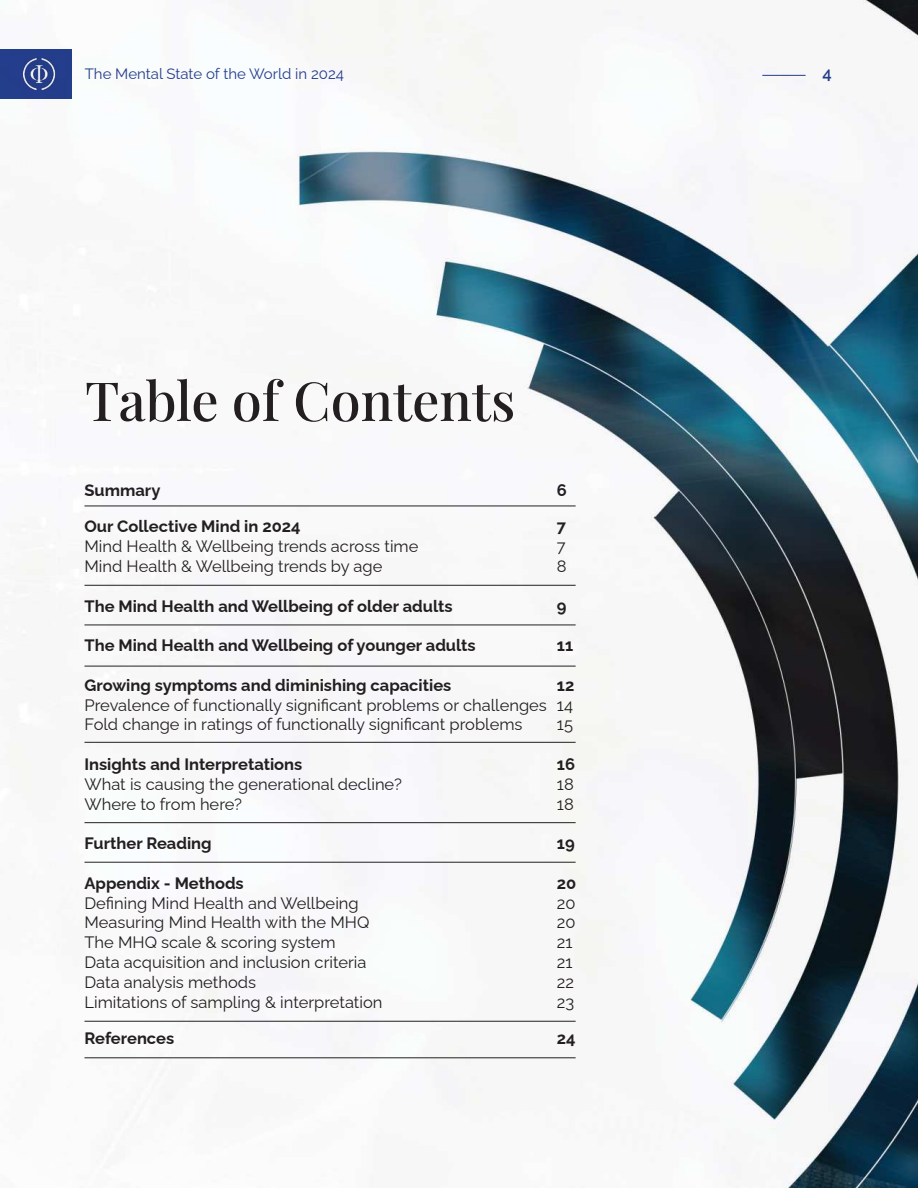
<style>
.page{position:relative;width:918px;height:1188px;background:#fff}
.page>*{position:absolute;margin:0;border:0;box-sizing:border-box;transform-origin:0 0}
.t1{font:500 54px "Playfair Display";color:#231f20}
.Body_Copy{font:16.5px "Raleway";color:#231f20}
.Body_Copy-2{font:700 16.5px "Raleway";color:#231f20}
.t2{font:600 16.5px "Raleway";color:#253f8e}
.t3{font:15px "Raleway";color:#253f8e}
</style>
<div class="page">
<img style="left:0;top:0;width:918px;height:1188px">
<hr style="left:84px;top:506px;width:492px;height:1px;background:#231f20">
<hr style="left:84px;top:585px;width:492px;height:1px;background:#231f20">
<hr style="left:84px;top:625px;width:492px;height:1px;background:#231f20">
<hr style="left:84px;top:666px;width:492px;height:1px;background:#231f20">
<hr style="left:84px;top:742px;width:492px;height:1px;background:#231f20">
<hr style="left:84px;top:822px;width:492px;height:1px;background:#231f20">
<hr style="left:84px;top:862px;width:492px;height:1px;background:#231f20">
<hr style="left:84px;top:1021px;width:492px;height:1px;background:#231f20">
<hr style="left:84px;top:1057px;width:492px;height:1px;background:#231f20">
<p class="t3" style="left:85px;top:62px;width:261px">The Mental State of the World in 2024</p>
<p class="t2" style="left:823px;top:61px;width:11px">4</p>
<h1 class="t1" style="left:85px;top:358px;width:432px">Table of Contents</h1>
<p class="Body_Copy-2" style="left:84px;top:477px;width:77px">Summary</p>
<p class="Body_Copy-2" style="left:557px;top:477px;width:12px">6</p>
<p class="Body_Copy-2" style="left:84px;top:514px;width:218px">Our Collective Mind in 2024</p>
<p class="Body_Copy-2" style="left:557px;top:514px;width:11px">7</p>
<p class="Body_Copy" style="left:84px;top:533px;width:335px">Mind Health &amp; Wellbeing trends across time</p>
<p class="Body_Copy" style="left:557px;top:533px;width:10px">7</p>
<p class="Body_Copy" style="left:84px;top:553px;width:299px">Mind Health &amp; Wellbeing trends by age</p>
<p class="Body_Copy" style="left:557px;top:553px;width:11px">8</p>
<p class="Body_Copy-2" style="left:84px;top:593px;width:370px">The Mind Health and Wellbeing of older adults</p>
<p class="Body_Copy-2" style="left:557px;top:593px;width:11px">9</p>
<p class="Body_Copy-2" style="left:84px;top:633px;width:393px">The Mind Health and Wellbeing of younger adults</p>
<p class="Body_Copy-2" style="left:557px;top:633px;width:18px">11</p>
<p class="Body_Copy-2" style="left:84px;top:672px;width:368px">Growing symptoms and diminishing capacities</p>
<p class="Body_Copy-2" style="left:557px;top:672px;width:19px">12</p>
<p class="Body_Copy" style="left:84px;top:692px;width:490px">Prevalence of functionally significant problems or challenges 14</p>
<p class="Body_Copy" style="left:84px;top:712px;width:440px">Fold change in ratings of functionally significant problems</p>
<p class="Body_Copy" style="left:557px;top:712px;width:18px">15</p>
<p class="Body_Copy-2" style="left:84px;top:751px;width:219px">Insights and Interpretations</p>
<p class="Body_Copy-2" style="left:557px;top:751px;width:20px">16</p>
<p class="Body_Copy" style="left:84px;top:771px;width:319px">What is causing the generational decline?</p>
<p class="Body_Copy" style="left:557px;top:771px;width:18px">18</p>
<p class="Body_Copy" style="left:84px;top:791px;width:159px">Where to from here?</p>
<p class="Body_Copy" style="left:557px;top:791px;width:18px">18</p>
<p class="Body_Copy-2" style="left:84px;top:831px;width:129px">Further Reading</p>
<p class="Body_Copy-2" style="left:557px;top:831px;width:19px">19</p>
<p class="Body_Copy-2" style="left:84px;top:870px;width:161px">Appendix - Methods</p>
<p class="Body_Copy-2" style="left:557px;top:870px;width:21px">20</p>
<p class="Body_Copy" style="left:84px;top:890px;width:276px">Defining Mind Health and Wellbeing</p>
<p class="Body_Copy" style="left:557px;top:890px;width:20px">20</p>
<p class="Body_Copy" style="left:84px;top:910px;width:286px">Measuring Mind Health with the MHQ</p>
<p class="Body_Copy" style="left:557px;top:910px;width:20px">20</p>
<p class="Body_Copy" style="left:84px;top:929px;width:253px">The MHQ scale &amp; scoring system</p>
<p class="Body_Copy" style="left:557px;top:929px;width:17px">21</p>
<p class="Body_Copy" style="left:84px;top:949px;width:284px">Data acquisition and inclusion criteria</p>
<p class="Body_Copy" style="left:557px;top:949px;width:17px">21</p>
<p class="Body_Copy" style="left:84px;top:969px;width:173px">Data analysis methods</p>
<p class="Body_Copy" style="left:557px;top:969px;width:19px">22</p>
<p class="Body_Copy" style="left:84px;top:989px;width:300px">Limitations of sampling &amp; interpretation</p>
<p class="Body_Copy" style="left:557px;top:989px;width:19px">23</p>
<p class="Body_Copy-2" style="left:84px;top:1026px;width:91px">References</p>
<p class="Body_Copy-2" style="left:557px;top:1026px;width:20px">24</p>
</div>
